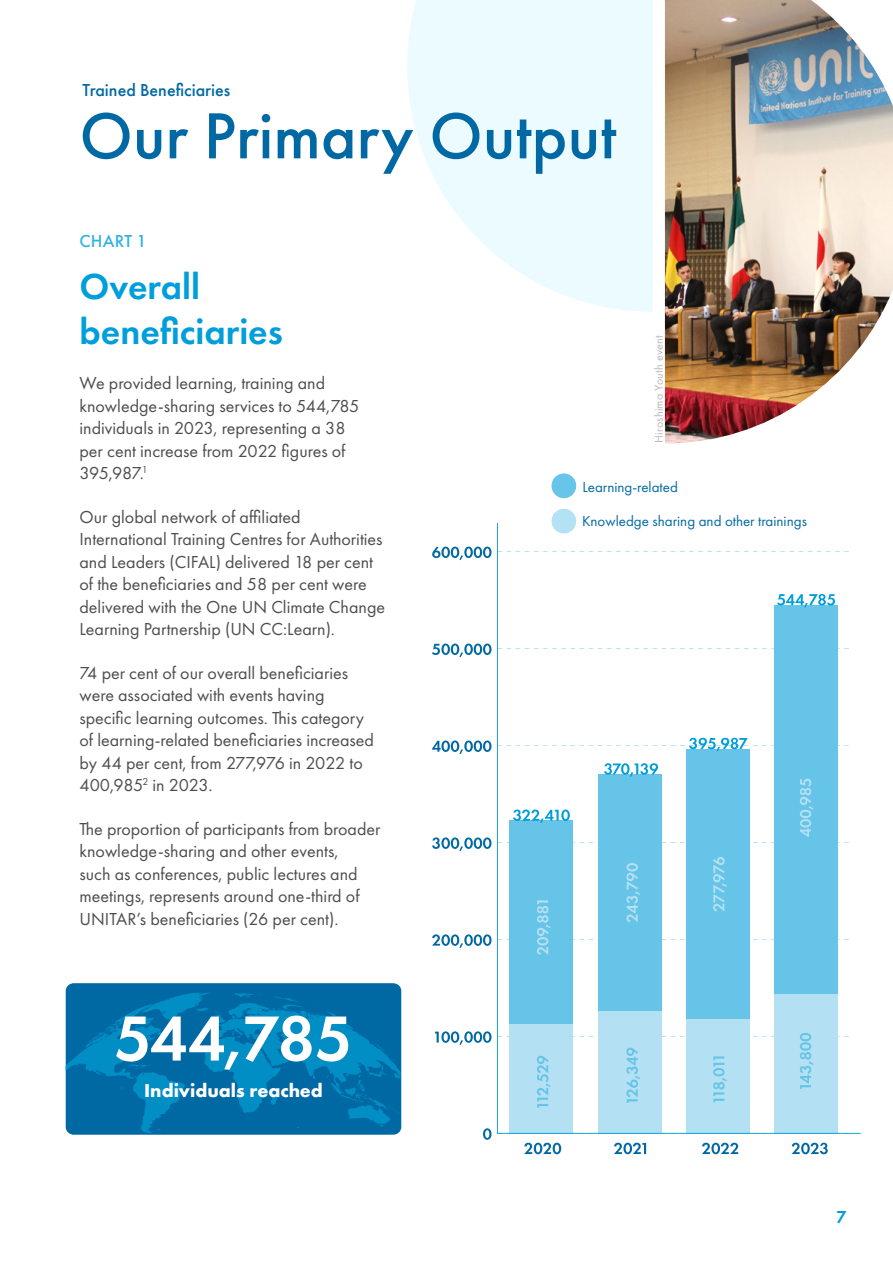
<style>
.page{position:relative;width:893px;height:1263px;background:#fff}
.page>*{position:absolute;margin:0;border:0;box-sizing:border-box;transform-origin:0 0}
.t1{font:500 67.5px "Futura PT";color:#0069a4}
.t2{font:600 66px "Futura PT";letter-spacing:-.015em;color:#fff}
.t3{font:600 37.5px/45px "Futura PT";color:#009edb}
.t4{font:700 19.5px "Futura PT";color:#fff}
.t5{font:18px/22.5px "Futura PT";color:#4d4d4d}
.t6{font:500 18px "Futura PT";color:#0069a4}
.t7{font:500 18px "Futura PT";letter-spacing:.01em;color:#33b1e2}
.t8{font:600 18px "Futura PT";color:#009edb}
.t9{font:15px "Futura PT";color:#0069a4}
.t10{font:12px "Futura PT";letter-spacing:.02em;color:#b8b8b8}
</style>
<div class="page">
<img style="left:665px;top:0;width:228px;height:443px">
<svg style="left:407px;top:0;width:246px;height:312px;fill:#ebfbff"></svg>
<div style="left:551px;top:473px;width:25px;height:25px;background:#66c5e9;border-radius:50%"></div>
<div style="left:551px;top:509px;width:25px;height:24px;background:#b3e2f4;border-radius:50%"></div>
<div style="left:66px;top:983px;width:335px;height:152px;background:#0069a4;border-radius:8px"></div>
<svg style="left:66px;top:992px;width:335px;height:141px"></svg>
<svg style="left:792px;top:1143px;width:36px;height:11px"></svg>
<svg style="left:702px;top:1143px;width:36px;height:11px"></svg>
<svg style="left:614px;top:1143px;width:32px;height:11px"></svg>
<svg style="left:524px;top:1143px;width:37px;height:11px"></svg>
<svg style="left:483px;top:1128px;width:8px;height:12px"></svg>
<svg style="left:435px;top:1031px;width:56px;height:14px"></svg>
<svg style="left:432px;top:934px;width:59px;height:14px"></svg>
<svg style="left:432px;top:837px;width:59px;height:14px"></svg>
<svg style="left:432px;top:740px;width:59px;height:14px"></svg>
<svg style="left:432px;top:643px;width:59px;height:14px"></svg>
<svg style="left:432px;top:546px;width:59px;height:14px"></svg>
<svg style="left:497px;top:523px;width:364px;height:611px"></svg>
<svg style="left:777px;top:594px;width:58px;height:13px"></svg>
<svg style="left:497px;top:857px;width:352px;height:98px"></svg>
<svg style="left:497px;top:1033px;width:352px;height:75px"></svg>
<svg style="left:497px;top:738px;width:352px;height:13px"></svg>
<svg style="left:497px;top:763px;width:352px;height:80px"></svg>
<p class="t6" style="left:82px;top:79px;width:149px">Trained Beneficiaries</p>
<h1 class="t1" style="left:80px;top:95px;width:538px">Our Primary Output</h1>
<p class="t7" style="left:80px;top:230px;width:69px">CHART 1</p>
<h3 class="t3" style="left:80px;top:264px;width:205px">Overall beneficiaries</h3>
<p class="t5" style="left:80px;top:372px;width:281px">We provided learning, training and knowledge-sharing services to 544,785 individuals in 2023, representing a 38 per cent increase from 2022 figures of<br>395,987.<sup>1</sup></p>
<p class="t5" style="left:80px;top:505px;width:307px">Our global network of affiliated International Training Centres for Authorities and Leaders (CIFAL) delivered 18 per cent of the beneficiaries and 58 per cent were delivered with the One UN Climate Change Learning Partnership (UN CC:Learn).</p>
<p class="t5" style="left:80px;top:661px;width:296px">74 per cent of our overall beneficiaries were associated with events having specific learning outcomes. This category of learning-related beneficiaries increased by 44 per cent, from 277,976 in 2022 to 400,985<sup>2</sup> in 2023.</p>
<p class="t5" style="left:80px;top:817px;width:303px">The proportion of participants from broader knowledge-sharing and other events,<br>such as conferences, public lectures and meetings, represents around one-third of UNITAR’s beneficiaries (26 per cent).</p>
<h2 class="t2" style="left:114px;top:997px;width:240px">544,785</h2>
<p class="t4" style="left:144px;top:1078px;width:180px">Individuals reached</p>
<p class="t10" style="left:652px;top:443px;width:109px;rotate:-90deg">Hiroshima Youth event</p>
<p class="t9" style="left:582px;top:478px;width:97px">Learning-related</p>
<p class="t9" style="left:582px;top:512px;width:226px">Knowledge sharing and other trainings</p>
<p class="t8" style="left:836px;top:1205px;width:12px">7</p>
</div>
